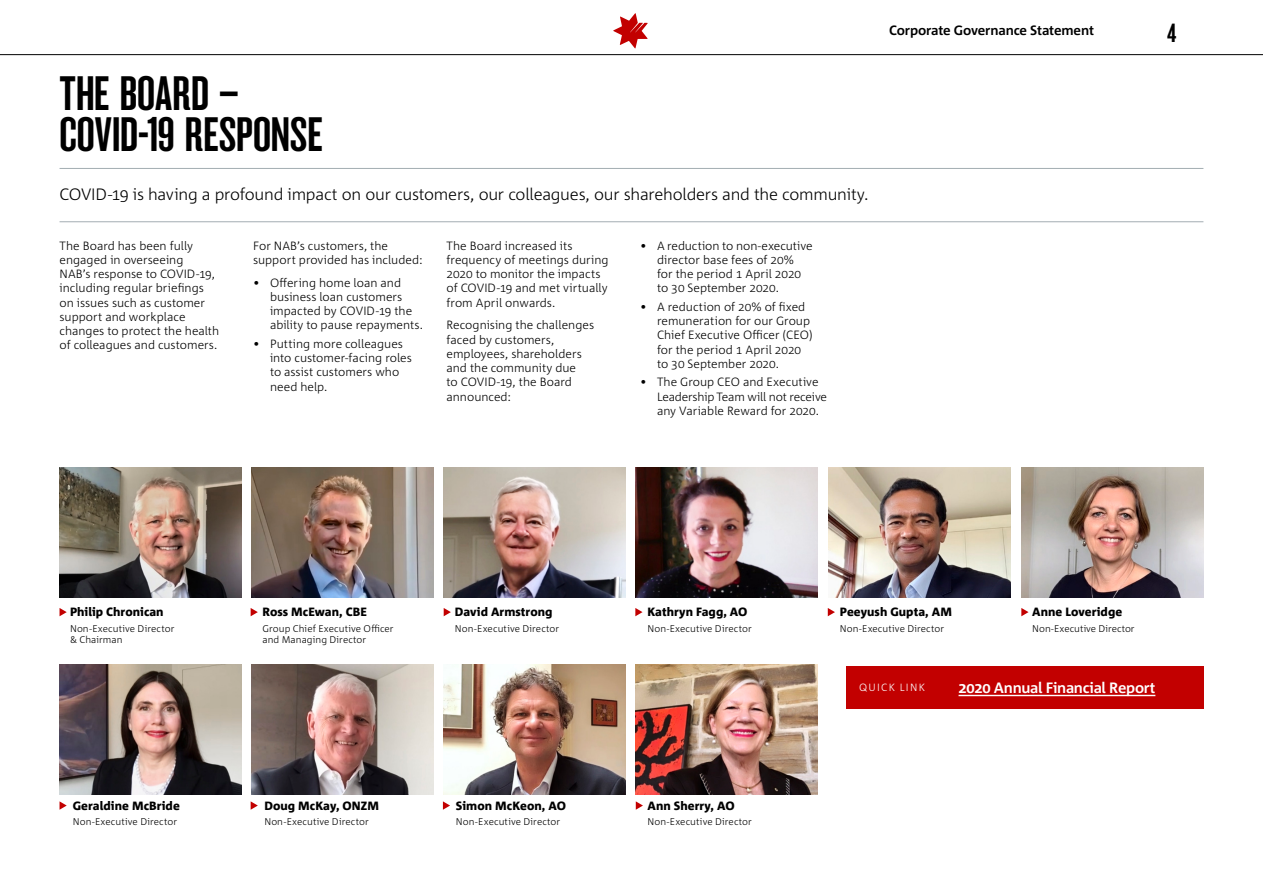
<style>
.page{position:relative;width:1263px;height:893px;background:#fff}
.page>*{position:absolute;margin:0;border:0;box-sizing:border-box;transform-origin:0 0}
._1_0_Page_Title{font:45px/40.5px "NAB Impact";letter-spacing:-.005em;color:#000}
.t1{font:24.45px "NAB Impact";color:#000}
._1_1_Introduction_Bl{font:300 16.5px "Corpid C1";letter-spacing:-.015em;color:#000}
.Quick_Link_White_UL{font:700 15px "Corpid C1";letter-spacing:-.02em;color:#fff}
.t2{font:700 13.5px "Corpid C1";letter-spacing:-.01em;color:#000}
._3_0_Body_Light{font:300 12px/14.2px "Corpid C1";color:#000}
.Subhead_B{font:800 12px "Corpid C1";letter-spacing:.005em;color:#000}
.Quick_Link{font:300 10.5px "Corpid C1";letter-spacing:.125em;color:#fff}
._3_1_Body_Light_Smal{font:300 9.75px/11.2px "Corpid C1";letter-spacing:.01em;color:#000}
</style>
<div class="page">
<hr style="left:60px;top:221px;width:1143px;height:1px;background:#a3adb2">
<hr style="left:60px;top:168px;width:1143px;height:1px;background:#a3adb2">
<img style="left:635px;top:664px;width:182px;height:130px">
<img style="left:60px;top:664px;width:182px;height:130px">
<img style="left:252px;top:664px;width:182px;height:130px">
<img style="left:443px;top:664px;width:182px;height:130px">
<svg style="left:60px;top:801px;width:7px;height:9px"></svg>
<svg style="left:251px;top:801px;width:7px;height:9px"></svg>
<svg style="left:443px;top:801px;width:7px;height:9px"></svg>
<svg style="left:636px;top:801px;width:7px;height:9px"></svg>
<svg style="left:60px;top:608px;width:7px;height:8px"></svg>
<svg style="left:251px;top:608px;width:7px;height:8px"></svg>
<svg style="left:444px;top:608px;width:7px;height:8px"></svg>
<svg style="left:635px;top:608px;width:7px;height:8px"></svg>
<svg style="left:828px;top:608px;width:7px;height:8px"></svg>
<svg style="left:1021px;top:608px;width:7px;height:8px"></svg>
<img style="left:60px;top:468px;width:182px;height:130px">
<img style="left:252px;top:468px;width:182px;height:130px">
<img style="left:444px;top:468px;width:182px;height:130px">
<img style="left:636px;top:468px;width:182px;height:130px">
<img style="left:829px;top:468px;width:182px;height:130px">
<img style="left:1021px;top:468px;width:182px;height:130px">
<div style="left:846px;top:666px;width:357px;height:43px;background:#c20000"></div>
<hr style="left:958px;top:695px;width:197px;height:1px;background:#fff">
<svg style="left:613px;top:13px;width:35px;height:35px"></svg>
<hr style="left:0;top:54px;width:1263px;height:1px;background:#000">
<p class="_1_0_Page_Title" style="left:60px;top:77px;width:265px">THE BOARD –<br>COVID-19 RESPONSE</p>
<p class="_1_1_Introduction_Bl" style="left:60px;top:184px;width:810px">COVID-19 is having a profound impact on our customers, our colleagues, our shareholders and the community.</p>
<p class="_3_0_Body_Light" style="left:60px;top:238px;width:161px">The Board has been fully engaged in overseeing<br>NAB’s response to COVID-19, including regular briefings on issues such as customer support and workplace changes to protect the health of colleagues and customers.</p>
<p class="_3_0_Body_Light" style="left:253px;top:238px;width:171px">For NAB’s customers, the support provided has included:</p>
<p class="_3_0_Body_Light" style="left:446px;top:238px;width:164px">The Board increased its frequency of meetings during<br>2020 to monitor the impacts of COVID-19 and met virtually from April onwards.</p>
<p class="_3_0_Body_Light" style="left:446px;top:318px;width:149px">Recognising the challenges faced by customers, employees, shareholders and the community due<br>to COVID-19, the Board announced:</p>
<p class="_3_0_Body_Light" style="left:657px;top:238px;width:157px;text-indent:-17px">• A reduction to non-executive director base fees of 20% for the period 1 April 2020 to 30 September 2020.</p>
<p class="_3_0_Body_Light" style="left:657px;top:299px;width:157px;text-indent:-17px">• A reduction of 20% of fixed remuneration for our Group<br>Chief Executive Officer (CEO) for the period 1 April 2020 to 30 September 2020.</p>
<p class="_3_0_Body_Light" style="left:657px;top:375px;width:172px;text-indent:-17px">• The Group CEO and Executive<br>Leadership Team will not receive any Variable Reward for 2020.</p>
<p class="_3_0_Body_Light" style="left:270px;top:275px;width:154px;text-indent:-17px">• Offering home loan and business loan customers impacted by COVID-19 the ability to pause repayments.</p>
<p class="_3_0_Body_Light" style="left:270px;top:336px;width:143px;text-indent:-17px">• Putting more colleagues into customer-facing roles to assist customers who need help.</p>
<p class="t2" style="left:889px;top:22px;width:206px">Corporate Governance Statement</p>
<h2 class="t1" style="left:1167px;top:23px;width:11px">4</h2>
<p class="Subhead_B" style="left:70px;top:605px;width:95px">Philip Chronican</p>
<p class="_3_1_Body_Light_Smal" style="left:70px;top:622px;width:106px">Non-Executive Director &amp; Chairman</p>
<p class="Subhead_B" style="left:73px;top:798px;width:109px">Geraldine McBride</p>
<p class="_3_1_Body_Light_Smal" style="left:73px;top:816px;width:106px">Non-Executive Director</p>
<p class="Subhead_B" style="left:262px;top:605px;width:106px">Ross McEwan, CBE</p>
<p class="_3_1_Body_Light_Smal" style="left:262px;top:622px;width:133px">Group Chief Executive Officer and Managing Director</p>
<p class="Subhead_B" style="left:264px;top:798px;width:116px">Doug McKay, ONZM</p>
<p class="_3_1_Body_Light_Smal" style="left:264px;top:816px;width:106px">Non-Executive Director</p>
<p class="Subhead_B" style="left:455px;top:605px;width:99px">David Armstrong</p>
<p class="_3_1_Body_Light_Smal" style="left:455px;top:622px;width:106px">Non-Executive Director</p>
<p class="Subhead_B" style="left:456px;top:798px;width:111px">Simon McKeon, AO</p>
<p class="_3_1_Body_Light_Smal" style="left:456px;top:816px;width:106px">Non-Executive Director</p>
<p class="Subhead_B" style="left:647px;top:605px;width:102px">Kathryn Fagg, AO</p>
<p class="_3_1_Body_Light_Smal" style="left:647px;top:622px;width:106px">Non-Executive Director</p>
<p class="Subhead_B" style="left:647px;top:798px;width:89px">Ann Sherry, AO</p>
<p class="_3_1_Body_Light_Smal" style="left:647px;top:816px;width:106px">Non-Executive Director</p>
<p class="Subhead_B" style="left:840px;top:605px;width:114px">Peeyush Gupta, AM</p>
<p class="_3_1_Body_Light_Smal" style="left:840px;top:622px;width:106px">Non-Executive Director</p>
<p class="Subhead_B" style="left:1032px;top:605px;width:92px">Anne Loveridge</p>
<p class="_3_1_Body_Light_Smal" style="left:1032px;top:622px;width:104px">Non-Executive Director</p>
<p class="Quick_Link" style="left:859px;top:681px;width:67px">QUICK LINK</p>
<p class="Quick_Link_White_UL" style="left:958px;top:678px;width:198px">2020 Annual Financial Report</p>
</div>
